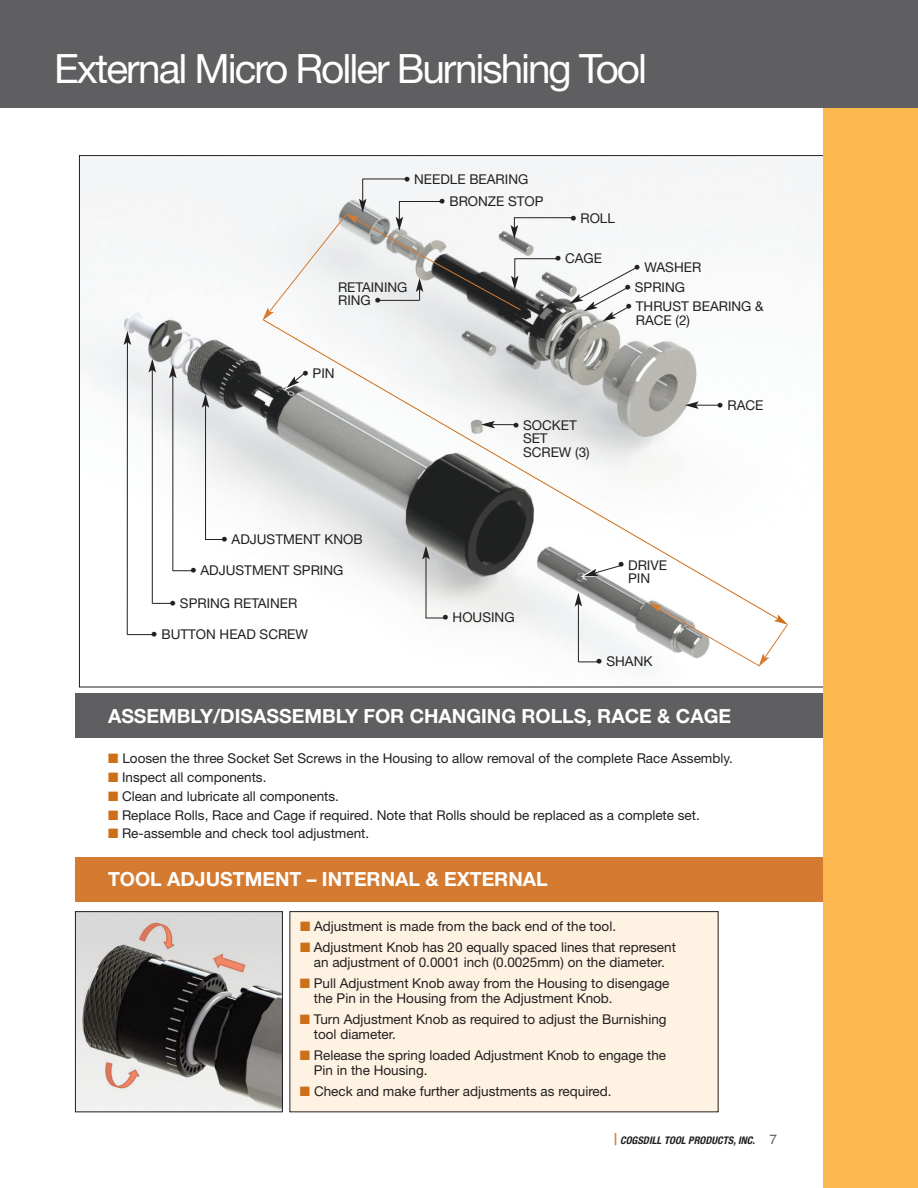
<style>
.page{position:relative;width:918px;height:1188px;background:#fff}
.page>*{position:absolute;margin:0;border:0;box-sizing:border-box;transform-origin:0 0}
.t1{font:40.5px "Helvetica Neue";letter-spacing:-.05em;color:#fff}
.t2{font:700 19.5px "Helvetica Neue";color:#fff}
.t3{font:13.5px/13.5px "Helvetica Neue";color:#231f20}
.t4{font:13.5px "Helvetica";color:#5f5f62}
.t5{font:italic 700 condensed 10.5px "Helvetica Neue";color:#231f20}
.s1{color:#cd6e18}
.s2{font-weight:500;font-style:normal;font-size:16.5px;color:#d47b31}
</style>
<div class="page">
<div style="left:290px;top:912px;width:428px;height:200px;background:#fef3e2"></div>
<div style="left:290px;top:911px;width:429px;height:201px;border:1px solid #231f20"></div>
<div style="left:75px;top:857px;width:762px;height:45px;background:#d47b31"></div>
<div style="left:75px;top:693px;width:762px;height:45px;background:#5f5f62"></div>
<img style="left:81px;top:157px;width:743px;height:528px">
<svg style="left:124px;top:155px;width:69px;height:480px"></svg>
<hr style="left:205px;top:405px;width:1px;height:135px;background:#231f20">
<svg style="left:202px;top:394px;width:7px;height:14px"></svg>
<svg style="left:206px;top:539px;width:19px;height:1px"></svg>
<hr style="left:578px;top:604px;width:1px;height:58px;background:#231f20">
<svg style="left:579px;top:662px;width:20px;height:1px"></svg>
<hr style="left:514px;top:217px;width:58px;height:1px;background:#231f20">
<hr style="left:514px;top:258px;width:45px;height:1px;background:#231f20">
<svg style="left:262px;top:319px;width:517px;height:301px"></svg>
<svg style="left:649px;top:602px;width:140px;height:65px"></svg>
<div style="left:824px;top:0;width:94px;height:1188px;background:#fcb84e"></div>
<div style="left:0;top:0;width:918px;height:108px;background:#5f5f62"></div>
<svg style="left:569px;top:266px;width:69px;height:55px"></svg>
<svg style="left:262px;top:179px;width:259px;height:142px"></svg>
<hr style="left:379px;top:300px;width:40px;height:1px;background:#231f20">
<svg style="left:481px;top:421px;width:36px;height:7px"></svg>
<img style="left:77px;top:913px;width:204px;height:197px">
<div style="left:75px;top:911px;width:208px;height:201px;border:1px solid #231f20"></div>
<svg style="left:284px;top:370px;width:24px;height:21px"></svg>
<svg style="left:580px;top:564px;width:43px;height:13px"></svg>
<h1 class="t1" style="left:54px;top:54px;width:595px">External Micro Roller Burnishing Tool</h1>
<p class="t3" style="left:404px;top:173px;width:126px">• NEEDLE BEARING</p>
<p class="t3" style="left:338px;top:281px;width:71px">RETAINING<br>RING •</p>
<p class="t3" style="left:302px;top:368px;width:34px">• PIN</p>
<p class="t3" style="left:221px;top:534px;width:143px">• ADJUSTMENT KNOB</p>
<p class="t3" style="left:190px;top:565px;width:155px">• ADJUSTMENT SPRING</p>
<p class="t3" style="left:169px;top:598px;width:129px">• SPRING RETAINER</p>
<p class="t3" style="left:151px;top:629px;width:159px">• BUTTON HEAD SCREW</p>
<p class="t3" style="left:439px;top:196px;width:106px">• BRONZE STOP</p>
<p class="t3" style="left:570px;top:212px;width:46px">• ROLL</p>
<p class="t3" style="left:555px;top:253px;width:49px">• CAGE</p>
<p class="t3" style="left:634px;top:262px;width:69px">• WASHER</p>
<p class="t3" style="left:624px;top:282px;width:62px">• SPRING</p>
<p class="t3" style="left:636px;top:301px;width:129px;text-indent:-10px">• THRUST BEARING &amp;<br>RACE (2)</p>
<p class="t3" style="left:523px;top:419px;width:68px;text-indent:-10px">• SOCKET<br>SET<br>SCREW (3)</p>
<p class="t3" style="left:717px;top:400px;width:48px">• RACE</p>
<p class="t3" style="left:442px;top:612px;width:74px">• HOUSING</p>
<p class="t3" style="left:618px;top:559px;width:51px;text-align:center">• DRIVE<br>PIN</p>
<p class="t3" style="left:596px;top:656px;width:58px">• SHANK</p>
<h2 class="t2" style="left:108px;top:709px;width:625px">ASSEMBLY/DISASSEMBLY FOR CHANGING ROLLS, RACE &amp; CAGE</h2>
<p class="t3" style="left:108px;top:753px;width:626px"><span class="s1">■</span> Loosen the three Socket Set Screws in the Housing to allow removal of the complete Race Assembly.</p>
<p class="t3" style="left:108px;top:772px;width:160px"><span class="s1">■</span> Inspect all components.</p>
<p class="t3" style="left:108px;top:791px;width:232px"><span class="s1">■</span> Clean and lubricate all components.</p>
<p class="t3" style="left:108px;top:809px;width:593px"><span class="s1">■</span> Replace Rolls, Race and Cage if required. Note that Rolls should be replaced as a complete set.</p>
<p class="t3" style="left:108px;top:828px;width:263px"><span class="s1">■</span> Re-assemble and check tool adjustment.</p>
<h2 class="t2" style="left:108px;top:872px;width:441px">TOOL ADJUSTMENT – INTERNAL &amp; EXTERNAL</h2>
<p class="t3" style="left:300px;top:921px;width:318px"><span class="s1">■</span> Adjustment is made from the back end of the tool.</p>
<p class="t3" style="left:300px;top:941px;width:377px;line-height:15px;text-align:center"><span class="s1">■</span> Adjustment Knob has 20 equally spaced lines that represent an adjustment of 0.0001 inch (0.0025mm) on the diameter.</p>
<p class="t3" style="left:314px;top:977px;width:357px;line-height:15px;text-indent:-14px"><span class="s1">■</span> Pull Adjustment Knob away from the Housing to disengage the Pin in the Housing from the Adjustment Knob.</p>
<p class="t3" style="left:314px;top:1013px;width:354px;line-height:15px;text-indent:-14px"><span class="s1">■</span> Turn Adjustment Knob as required to adjust the Burnishing tool diameter.</p>
<p class="t3" style="left:314px;top:1049px;width:354px;line-height:15px;text-indent:-14px"><span class="s1">■</span> Release the spring loaded Adjustment Knob to engage the<br>Pin in the Housing.</p>
<p class="t3" style="left:300px;top:1086px;width:313px"><span class="s1">■</span> Check and make further adjustments as required.</p>
<p class="t5" style="left:614px;top:1136px;width:145px"><span class="s2">|</span> COGSDILL TOOL PRODUCTS,INC.</p>
<p class="t4" style="left:769px;top:1135px;width:9px">7</p>
</div>
